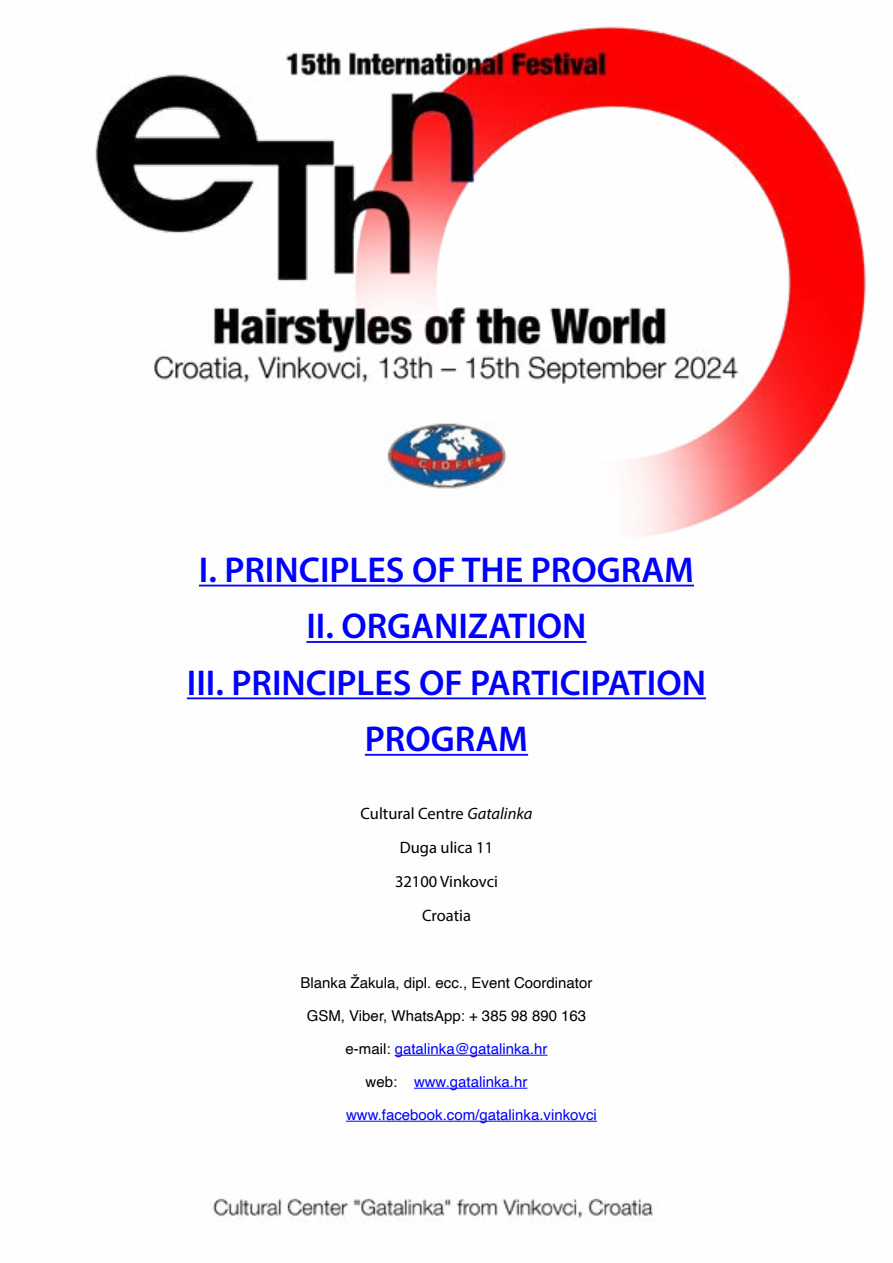
<style>
.page{position:relative;width:893px;height:1263px;background:#fff}
.page>*{position:absolute;margin:0;border:0;box-sizing:border-box;transform-origin:0 0}
.t1{font:600 36px/56.4px "Myriad Pro";color:#00f;text-align:center}
.t2{font:16.5px/33.9px "Myriad Pro";color:#000;text-align:center}
.t3{font:15px "Helvetica";color:#00f}
.t4{font:15px "Helvetica";color:#000}
.s1{font-style:italic}
.s2{color:#000}
</style>
<div class="page">
<img style="left:95px;top:26px;width:771px;height:1197px">
<hr style="left:199px;top:585px;width:495px;height:1px;background:#00f">
<hr style="left:306px;top:641px;width:281px;height:2px;background:#00f">
<hr style="left:187px;top:697px;width:519px;height:2px;background:#00f">
<hr style="left:365px;top:754px;width:163px;height:2px;background:#00f">
<hr style="left:395px;top:1055px;width:152px;height:1px;background:#00f">
<hr style="left:414px;top:1088px;width:113px;height:1px;background:#00f">
<hr style="left:346px;top:1121px;width:251px;height:1px;background:#00f">
<img style="left:384px;top:421px;width:124px;height:67px">
<h1 class="t1" style="left:187px;top:541px;width:521px">I. PRINCIPLES OF THE PROGRAM<br>II. ORGANIZATION<br>III. PRINCIPLES OF PARTICIPATION<br>PROGRAM</h1>
<p class="t2" style="left:361px;top:796px;width:173px">Cultural Centre <span class="s1">Gatalinka<br></span>Duga ulica 11<br>32100 Vinkovci<br>Croatia</p>
<p class="t4" style="left:301px;top:971px;width:293px">Blanka Žakula, dipl. ecc., Event Coordinator</p>
<p class="t4" style="left:307px;top:1004px;width:281px">GSM, Viber, WhatsApp: + 385 98 890 163</p>
<p class="t3" style="left:345px;top:1037px;width:203px"><span class="s2">e-mail:</span> gatalinka@gatalinka.hr</p>
<p class="t3" style="left:366px;top:1070px;width:163px"><span class="s2">web:</span> www.gatalinka.hr</p>
<p class="t3" style="left:346px;top:1103px;width:252px">www.facebook.com/gatalinka.vinkovci</p>
</div>
